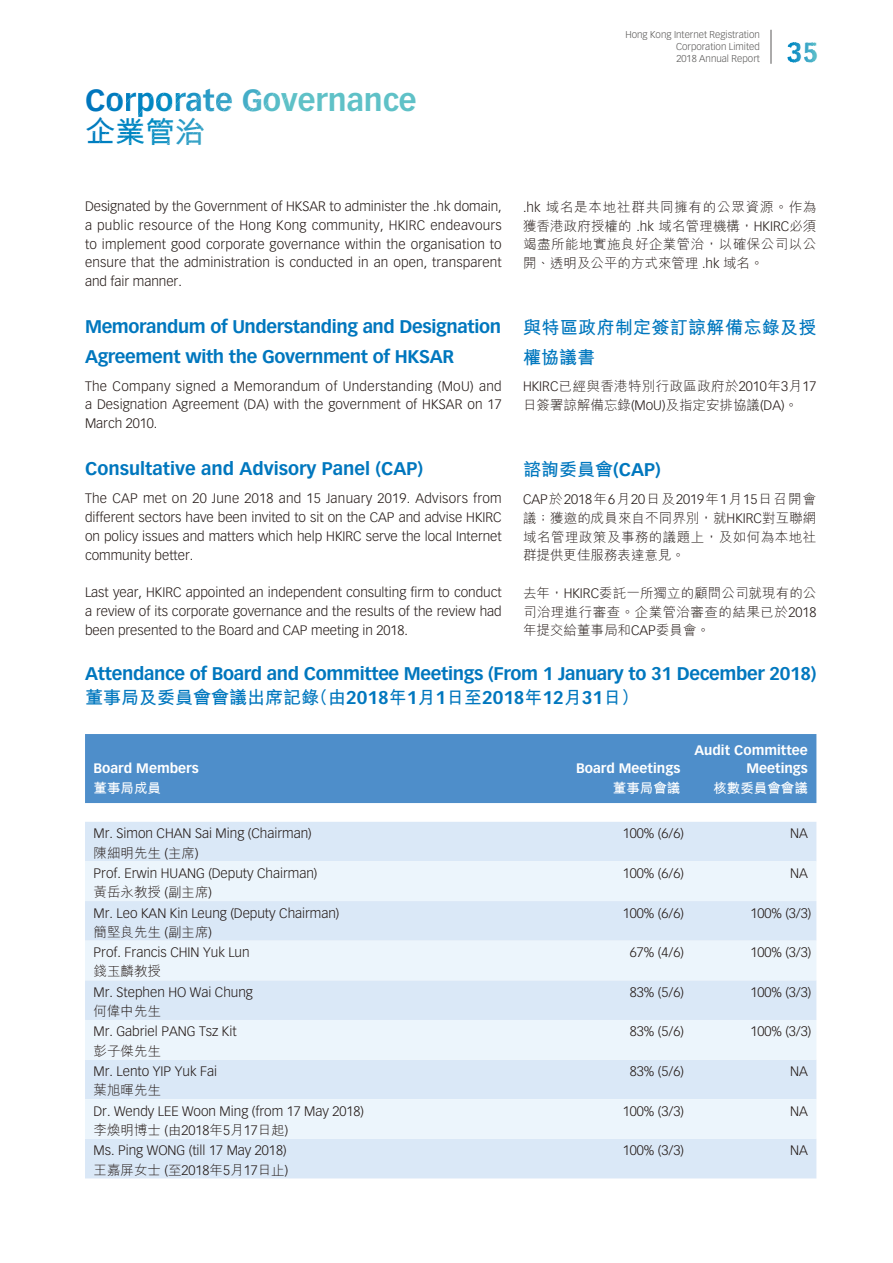
<style>
.page{position:relative;width:893px;height:1263px;background:#fff}
.page>*{position:absolute;margin:0;border:0;box-sizing:border-box;transform-origin:0 0}
.t1{font:700 30px "Vectora LT Std";color:#5fc1c7}
.t2{font:30px "M Hei HK Bold E Ten B5 H";color:#007bbe}
.t3{font:700 27px "Vectora LT Std";color:#0085c2}
.t4{font:700 18px/29.2px "Vectora LT Std";letter-spacing:-.02em;color:#0077be}
.t5{font:18px "M Hei HK Bold E Ten B5 H";color:#0077be}
.t6{font:700 18px "Vectora LT Std";color:#0077be}
.t7{font:18px/29.2px "M Hei HK Bold E Ten B5 H";letter-spacing:.02em;color:#0077be}
.t8{font:300 13.5px/18.8px "Vectora LT Std";color:#231916;text-align:justify}
.t9{font:13.5px/18.8px "M Hei HK Light E Ten B5 H";letter-spacing:.005em;color:#231916;text-align:justify}
.t10{font:700 13.5px/18.8px "Vectora LT Std";color:#fff;text-align:right}
.t11{font:13.5px "M Hei HK Bold E Ten B5 H";color:#fff}
.t12{font:300 9.75px/12px "Vectora LT Std";color:#595857;text-align:justify}
.s1{color:#0076bd}
.s2{color:#007bbe}
.s3{color:#007ec0}
.s4{color:#0083c1}
.s5{color:#0087c2}
.s6{color:#088dc3}
.s7{color:#1d94c4}
.s8{color:#1e96c5}
.s9{color:#309ec6}
.s10{color:#44adc7}
.s11{color:#4eb4c7}
.s12{color:#5cc0c8}
.s13{color:#007fc0}
.s14{color:#0088c2}
.s15{color:#1f95c5}
.s16{color:#36a3c7}
.s17{font-family:"Vectora LT Std";font-weight:300}
.s18{font-family:"Vectora LT Std";font-weight:700}
.s19{font-family:"M Hei HK Light E Ten B5 H";font-weight:400}
</style>
<div class="page">
<hr style="left:771px;top:30px;width:1px;height:34px;background:#595857">
<div style="left:85px;top:734px;width:731px;height:69px;background:#4e8eca"></div>
<div style="left:85px;top:822px;width:731px;height:356px;background:#dae8f7"></div>
<svg style="left:85px;top:861px;width:731px;height:278px;background:#e4eff9"></svg>
<h1 class="t1" style="left:85px;top:86px;width:333px"><span class="s1">C</span><span class="s2">o</span><span class="s3">r</span><span class="s4">p</span><span class="s5">o</span><span class="s6">r</span><span class="s7">a</span><span class="s8">t</span><span class="s9">e</span> <span class="s10">G</span><span class="s11">o</span><span class="s12">v</span>ernance</h1>
<h1 class="t2" style="left:85px;top:120px;width:122px">企<span class="s13">業</span><span class="s14">管</span><span class="s15">治</span></h1>
<p class="t12" style="left:676px;top:30px;width:85px;text-indent:-51px">Hong Kong Internet Registration Corporation Limited 2018 Annual Report</p>
<h2 class="t3" style="left:787px;top:39px;width:33px">3<span class="s16">5</span></h2>
<p class="t9" style="left:523px;top:199px;width:295px"><span class="s17">.hk</span> 域名是本地社群共同擁有的公眾資源。作為獲香港政府授權的 <span class="s17">.hk</span> 域名管理機構，<span class="s17">HKIRC</span>必須竭盡所能地實施良好企業管治，以確保公司以公開、透明及公平的方式來管理 <span class="s17">.hk</span> 域名。</p>
<p class="t8" style="left:85px;top:198px;width:418px">Designated by the Government of HKSAR to administer the .hk domain, a public resource of the Hong Kong community, HKIRC endeavours to implement good corporate governance within the organisation to ensure that the administration is conducted in an open, transparent and fair manner.</p>
<h3 class="t4" style="left:85px;top:313px;width:417px">Memorandum of Understanding and Designation<br>Agreement with the Government of HKSAR</h3>
<p class="t8" style="left:85px;top:377px;width:418px">The Company signed a Memorandum of Understanding (MoU) and a Designation Agreement (DA) with the government of HKSAR on 17<br>March 2010.</p>
<h3 class="t6" style="left:85px;top:460px;width:340px">Consultative and Advisory Panel (CAP)</h3>
<p class="t8" style="left:85px;top:490px;width:418px">The CAP met on 20 June 2018 and 15 January 2019. Advisors from different sectors have been invited to sit on the CAP and advise HKIRC on policy issues and matters which help HKIRC serve the local Internet community better.</p>
<p class="t8" style="left:85px;top:584px;width:418px">Last year, HKIRC appointed an independent consulting firm to conduct a review of its corporate governance and the results of the review had been presented to the Board and CAP meeting in 2018.</p>
<h3 class="t7" style="left:523px;top:315px;width:295px">與特區政府制定簽訂諒解備忘錄及授權協議書</h3>
<p class="t9" style="left:523px;top:379px;width:295px"><span class="s17">HKIRC</span>已經與香港特別行政區政府於<span class="s17">2010</span>年<span class="s17">3</span>月<span class="s17">17</span>日簽署諒解備忘錄<span class="s17">(MoU)</span>及指定安排協議<span class="s17">(DA)</span>。</p>
<h3 class="t5" style="left:523px;top:463px;width:139px">諮詢委員會<span class="s18">(CAP)</span></h3>
<p class="t8" style="left:523px;top:491px;width:295px">CAP<span class="s19">於</span>2018<span class="s19">年</span>6<span class="s19">月</span>20<span class="s19">日及</span>2019<span class="s19">年</span>1<span class="s19">月</span>15<span class="s19">日召開會</span></p>
<p class="t9" style="left:523px;top:510px;width:295px">議；獲邀的成員來自不同界別，就<span class="s17">HKIRC</span>對互聯網域名管理政策及事務的議題上，及如何為本地社群提供更佳服務表達意見。</p>
<p class="t9" style="left:523px;top:585px;width:295px">去年，<span class="s17">HKIRC</span>委託一所獨立的顧問公司就現有的公司治理進行審查。企業管治審查的結果已於<span class="s17">2018</span>年提交給董事局和<span class="s17">CAP</span>委員會。</p>
<h3 class="t4" style="left:85px;top:660px;width:733px">Attendance of Board and Committee Meetings (From 1 January to 31 December 2018)</h3>
<h3 class="t5" style="left:85px;top:691px;width:556px">董事局及委員會會議出席記錄（由<span class="s18">2018</span>年<span class="s18">1</span>月<span class="s18">1</span>日至<span class="s18">2018</span>年<span class="s18">12</span>月<span class="s18">31</span>日）</h3>
<p class="t10" style="left:94px;top:760px;width:107px">Board Members</p>
<p class="t10" style="left:576px;top:760px;width:106px">Board Meetings</p>
<p class="t10" style="left:694px;top:741px;width:115px">Audit Committee<br>Meetings</p>
<p class="t11" style="left:94px;top:783px;width:69px">董事局成員</p>
<p class="t11" style="left:613px;top:783px;width:69px">董事局會議</p>
<p class="t11" style="left:713px;top:783px;width:96px">核數委員會會議</p>
<p class="t8" style="left:94px;top:825px;width:220px">Mr. Simon CHAN Sai Ming (Chairman)</p>
<p class="t8" style="left:623px;top:825px;width:63px">100% (6/6)</p>
<p class="t8" style="left:790px;top:825px;width:19px">NA</p>
<p class="t9" style="left:94px;top:845px;width:107px">陳細明先生 <span class="s17">(</span>主席<span class="s17">)</span></p>
<p class="t8" style="left:94px;top:864px;width:225px">Prof. Erwin HUANG (Deputy Chairman)</p>
<p class="t8" style="left:623px;top:864px;width:63px">100% (6/6)</p>
<p class="t8" style="left:790px;top:864px;width:19px">NA</p>
<p class="t9" style="left:94px;top:884px;width:120px">黃岳永教授 <span class="s17">(</span>副主席<span class="s17">)</span></p>
<p class="t8" style="left:94px;top:904px;width:247px">Mr. Leo KAN Kin Leung (Deputy Chairman)</p>
<p class="t8" style="left:623px;top:904px;width:63px">100% (6/6)</p>
<p class="t8" style="left:750px;top:904px;width:63px">100% (3/3)</p>
<p class="t9" style="left:94px;top:924px;width:120px">簡堅良先生 <span class="s17">(</span>副主席<span class="s17">)</span></p>
<p class="t8" style="left:94px;top:944px;width:158px">Prof. Francis CHIN Yuk Lun</p>
<p class="t8" style="left:630px;top:944px;width:56px">67% (4/6)</p>
<p class="t8" style="left:750px;top:944px;width:63px">100% (3/3)</p>
<p class="t9" style="left:94px;top:964px;width:69px">錢玉麟教授</p>
<p class="t8" style="left:94px;top:983px;width:161px">Mr. Stephen HO Wai Chung</p>
<p class="t8" style="left:630px;top:983px;width:56px">83% (5/6)</p>
<p class="t8" style="left:750px;top:983px;width:63px">100% (3/3)</p>
<p class="t9" style="left:94px;top:1003px;width:69px">何偉中先生</p>
<p class="t8" style="left:94px;top:1023px;width:145px">Mr. Gabriel PANG Tsz Kit</p>
<p class="t8" style="left:630px;top:1023px;width:56px">83% (5/6)</p>
<p class="t8" style="left:750px;top:1023px;width:63px">100% (3/3)</p>
<p class="t9" style="left:94px;top:1043px;width:69px">彭子傑先生</p>
<p class="t8" style="left:94px;top:1063px;width:125px">Mr. Lento YIP Yuk Fai</p>
<p class="t8" style="left:630px;top:1063px;width:56px">83% (5/6)</p>
<p class="t8" style="left:790px;top:1063px;width:19px">NA</p>
<p class="t9" style="left:94px;top:1083px;width:69px">葉旭暉先生</p>
<p class="t8" style="left:94px;top:1102px;width:272px">Dr. Wendy LEE Woon Ming (from 17 May 2018)</p>
<p class="t8" style="left:623px;top:1102px;width:63px">100% (3/3)</p>
<p class="t8" style="left:790px;top:1102px;width:19px">NA</p>
<p class="t9" style="left:94px;top:1122px;width:196px">李煥明博士 <span class="s17">(</span>由<span class="s17">2018</span>年<span class="s17">5</span>月<span class="s17">17</span>日起<span class="s17">)</span></p>
<p class="t8" style="left:94px;top:1142px;width:194px">Ms. Ping WONG (till 17 May 2018)</p>
<p class="t8" style="left:623px;top:1142px;width:63px">100% (3/3)</p>
<p class="t8" style="left:790px;top:1142px;width:19px">NA</p>
<p class="t9" style="left:94px;top:1162px;width:196px">王嘉屏女士 <span class="s17">(</span>至<span class="s17">2018</span>年<span class="s17">5</span>月<span class="s17">17</span>日止<span class="s17">)</span></p>
</div>
